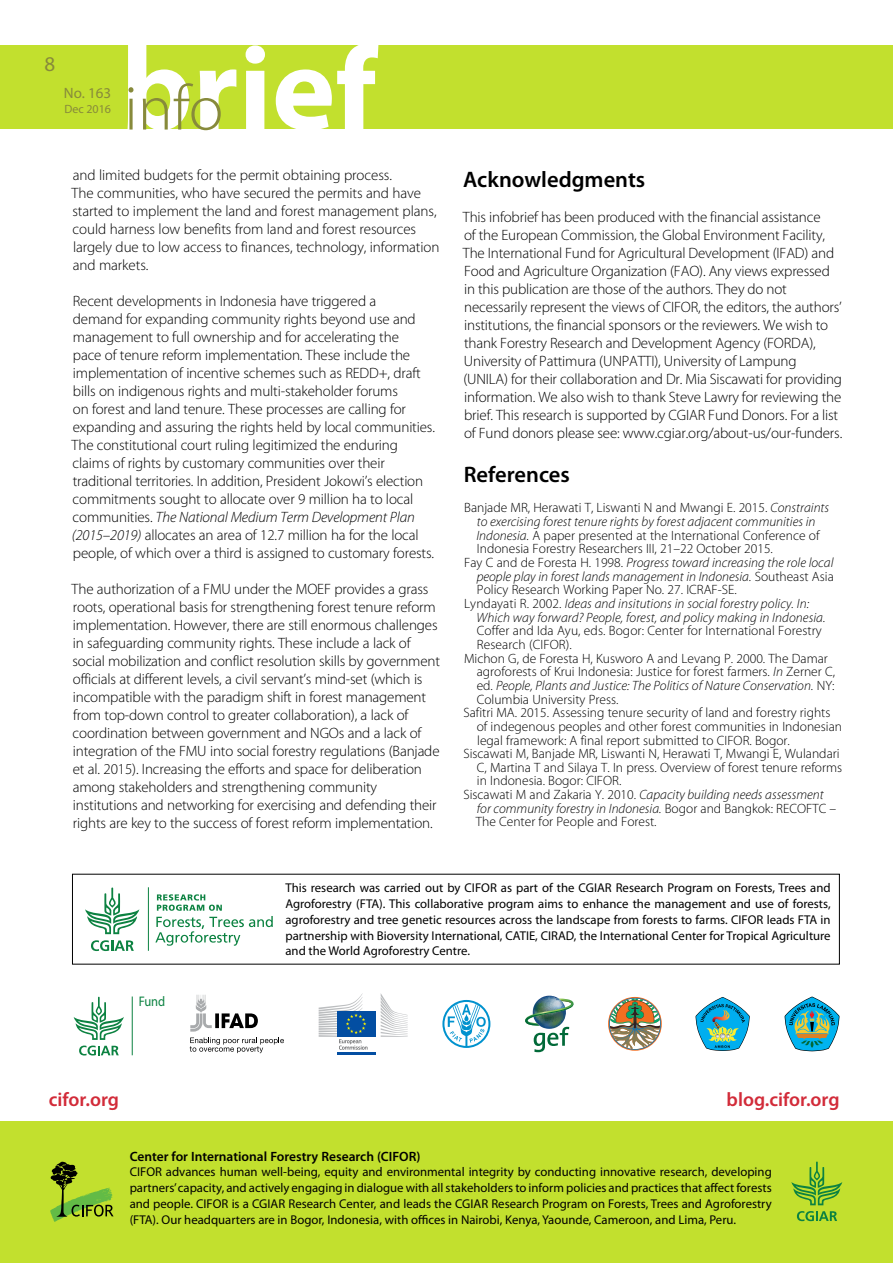
<style>
.page{position:relative;width:893px;height:1263px;background:#fff}
.page>*{position:absolute;margin:0;border:0;box-sizing:border-box;transform-origin:0 0}
.t1{font:600 22.5px "Myriad Pro";color:#000}
.t2{font:21px "Myriad Pro";color:#878a3b}
.t3{font:600 19.5px "Myriad Pro";color:#d22b39}
.t4{font:300 15px/18px "Myriad Pro";letter-spacing:-.01em;color:#000}
.t5{font:15px "Myriad Pro";color:#878a3b}
.t6{font:300 15px "Myriad Pro";color:#878a3b}
.t7{font:13.95px "Myriad Pro";color:#0c8241;scale:.9 1}
.t8{font:300 13.5px "Myriad Pro";color:#000}
.t9{font:italic 300 13.5px "Myriad Pro";color:#000}
.t10{font:600 13.5px "Myriad Pro";color:#000}
.t11{font:12.75px/15.8px "Myriad Pro";color:#000;text-align:justify}
.t12{font:12px "Myriad Pro";color:#878a3b}
.s1{font-style:italic}
.s2{font-style:normal}
</style>
<div class="page">
<div style="left:0;top:45px;width:893px;height:84px;background:#c2e02e"></div>
<svg style="left:128px;top:45px;width:250px;height:85px"></svg>
<svg style="left:609px;top:998px;width:52px;height:52px"></svg>
<div style="left:0;top:1121px;width:893px;height:142px;background:#c2e02e"></div>
<svg style="left:50px;top:1162px;width:64px;height:60px"></svg>
<svg style="left:791px;top:1161px;width:51px;height:44px"></svg>
<svg style="left:797px;top:1211px;width:40px;height:10px"></svg>
<svg style="left:85px;top:887px;width:54px;height:47px"></svg>
<svg style="left:91px;top:940px;width:43px;height:11px"></svg>
<svg style="left:155px;top:894px;width:118px;height:52px"></svg>
<hr style="left:148px;top:887px;width:1px;height:64px;background:#0c8241">
<svg style="left:784px;top:996px;width:56px;height:55px"></svg>
<svg style="left:695px;top:997px;width:55px;height:54px"></svg>
<svg style="left:190px;top:995px;width:68px;height:36px"></svg>
<svg style="left:190px;top:1037px;width:94px;height:16px"></svg>
<div style="left:337px;top:1011px;width:38px;height:26px;background:#034ea2"></div>
<hr style="left:337px;top:1052px;width:38px;height:3px;background:#034ea2">
<svg style="left:381px;top:994px;width:27px;height:43px"></svg>
<svg style="left:319px;top:993px;width:48px;height:57px"></svg>
<svg style="left:442px;top:1000px;width:48px;height:48px"></svg>
<svg style="left:525px;top:996px;width:48px;height:56px"></svg>
<svg style="left:74px;top:996px;width:50px;height:59px"></svg>
<hr style="left:132px;top:996px;width:1px;height:59px;background:#0c8241">
<h2 class="t2" style="left:45px;top:51px;width:12px">8</h2>
<p class="t5" style="left:64px;top:84px;width:49px">No. 163</p>
<p class="t6" style="left:73px;top:84px;width:39px">No. 20</p>
<p class="t12" style="left:64px;top:102px;width:48px">Dec 2016</p>
<p class="t4" style="left:72px;top:166px;width:369px">and limited budgets for the permit obtaining process.<br>The communities, who have secured the permits and have started to implement the land and forest management plans, could harness low benefits from land and forest resources largely due to low access to finances, technology, information and markets.</p>
<p class="t4" style="left:72px;top:292px;width:365px">Recent developments in Indonesia have triggered a<br>demand for expanding community rights beyond use and management to full ownership and for accelerating the<br>pace of tenure reform implementation. These include the implementation of incentive schemes such as REDD+, draft bills on indigenous rights and multi-stakeholder forums<br>on forest and land tenure. These processes are calling for expanding and assuring the rights held by local communities.<br>The constitutional court ruling legitimized the enduring claims of rights by customary communities over their traditional territories. In addition, President Jokowi’s election commitments sought to allocate over 9 million ha to local communities. <span class="s1">The National Medium Term Development Plan (2015–2019)</span> allocates an area of 12.7 million ha for the local people, of which over a third is assigned to customary forests.</p>
<p class="t4" style="left:72px;top:580px;width:370px">The authorization of a FMU under the MOEF provides a grass roots, operational basis for strengthening forest tenure reform implementation. However, there are still enormous challenges in safeguarding community rights. These include a lack of social mobilization and conflict resolution skills by government officials at different levels, a civil servant’s mind-set (which is incompatible with the paradigm shift in forest management from top-down control to greater collaboration), a lack of coordination between government and NGOs and a lack of integration of the FMU into social forestry regulations (Banjade et al. 2015). Increasing the efforts and space for deliberation among stakeholders and strengthening community institutions and networking for exercising and defending their rights are key to the success of forest reform implementation.</p>
<h1 class="t1" style="left:463px;top:165px;width:184px">Acknowledgments</h1>
<p class="t4" style="left:463px;top:208px;width:381px">This infobrief has been produced with the financial assistance<br>of the European Commission, the Global Environment Facility, The International Fund for Agricultural Development (IFAD) and Food and Agriculture Organization (FAO). Any views expressed in this publication are those of the authors. They do not necessarily represent the views of CIFOR, the editors, the authors’ institutions, the financial sponsors or the reviewers. We wish to thank Forestry Research and Development Agency (FORDA), University of Pattimura (UNPATTI), University of Lampung (UNILA) for their collaboration and Dr. Mia Siscawati for providing information. We also wish to thank Steve Lawry for reviewing the brief. This research is supported by CGIAR Fund Donors. For a list of Fund donors please see: www.cgiar.org/about-us/our-funders.</p>
<h1 class="t1" style="left:464px;top:460px;width:108px">References</h1>
<p class="t8" style="left:464px;top:500px;width:367px">Banjade MR, Herawati T, Liswanti N and Mwangi E. 2015. <span class="s1">Constraints</span></p>
<p class="t9" style="left:477px;top:513px;width:340px">to exercising forest tenure rights by forest adjacent communities in</p>
<p class="t8" style="left:476px;top:527px;width:345px"><span class="s1">Indonesia.</span> A paper presented at the International Conference of</p>
<p class="t8" style="left:477px;top:541px;width:297px">Indonesia Forestry Researchers III, 21–22 October 2015.</p>
<p class="t9" style="left:464px;top:554px;width:371px"><span class="s2">Fay C and de Foresta H. 1998.</span> Progress toward increasing the role local</p>
<p class="t9" style="left:477px;top:568px;width:359px">people play in forest lands management in Indonesia. <span class="s2">Southeast Asia</span></p>
<p class="t8" style="left:477px;top:582px;width:261px">Policy Research Working Paper No. 27. ICRAF-SE.</p>
<p class="t9" style="left:464px;top:595px;width:346px"><span class="s2">Lyndayati R. 2002.</span> Ideas and insitutions in social forestry policy. In:</p>
<p class="t9" style="left:476px;top:609px;width:351px">Which way forward? People, forest, and policy making in Indonesia.</p>
<p class="t8" style="left:477px;top:623px;width:347px">Coffer and Ida Ayu, eds. Bogor: Center for International Forestry</p>
<p class="t8" style="left:477px;top:636px;width:96px">Research (CIFOR).</p>
<p class="t8" style="left:464px;top:650px;width:365px">Michon G, de Foresta H, Kusworo A and Levang P. 2000. The Damar</p>
<p class="t8" style="left:477px;top:664px;width:360px">agroforests of Krui Indonesia: Justice for forest farmers. <span class="s1">In</span> Zerner C,</p>
<p class="t9" style="left:477px;top:677px;width:359px"><span class="s2">ed.</span> People, Plants and Justice: The Politics of Nature Conservation. <span class="s2">NY:</span></p>
<p class="t8" style="left:477px;top:691px;width:143px">Columbia University Press.</p>
<p class="t8" style="left:463px;top:704px;width:369px">Safitri MA. 2015. Assessing tenure security of land and forestry rights</p>
<p class="t8" style="left:477px;top:718px;width:367px">of indegenous peoples and other forest communities in Indonesian</p>
<p class="t8" style="left:477px;top:732px;width:314px">legal framework: A final report submitted to CIFOR. Bogor.</p>
<p class="t8" style="left:463px;top:745px;width:378px">Siscawati M, Banjade MR, Liswanti N, Herawati T, Mwangi E, Wulandari</p>
<p class="t8" style="left:477px;top:759px;width:367px">C, Martina T and Silaya T. In press. Overview of forest tenure reforms</p>
<p class="t8" style="left:477px;top:773px;width:146px">in Indonesia. Bogor: CIFOR.</p>
<p class="t9" style="left:463px;top:786px;width:362px"><span class="s2">Siscawati M and Zakaria Y. 2010.</span> Capacity building needs assessment</p>
<p class="t9" style="left:477px;top:800px;width:361px">for community forestry in Indonesia. <span class="s2">Bogor and Bangkok: RECOFTC –</span></p>
<p class="t8" style="left:476px;top:814px;width:182px">The Center for People and Forest.</p>
<p class="t7" style="left:139px;top:993px;width:31px">Fund</p>
<p class="t11" style="left:285px;top:880px;width:547px">This research was carried out by CIFOR as part of the CGIAR Research Program on Forests, Trees and Agroforestry (FTA). This collaborative program aims to enhance the management and use of forests, agroforestry and tree genetic resources across the landscape from forests to farms. CIFOR leads FTA in partnership with Bioversity International, CATIE, CIRAD, the International Center for Tropical Agriculture and the World Agroforestry Centre.</p>
<h3 class="t3" style="left:49px;top:1087px;width:72px">cifor.org</h3>
<h3 class="t3" style="left:727px;top:1087px;width:114px">blog.cifor.org</h3>
<p class="t10" style="left:130px;top:1147px;width:292px">Center for International Forestry Research (CIFOR)</p>
<p class="t11" style="left:130px;top:1164px;width:644px">CIFOR advances human well-being, equity and environmental integrity by conducting innovative research, developing partners’ capacity, and actively engaging in dialogue with all stakeholders to inform policies and practices that affect forests and people. CIFOR is a CGIAR Research Center, and leads the CGIAR Research Program on Forests, Trees and Agroforestry (FTA). Our headquarters are in Bogor, Indonesia, with offices in Nairobi, Kenya, Yaounde, Cameroon, and Lima, Peru.</p>
</div>
